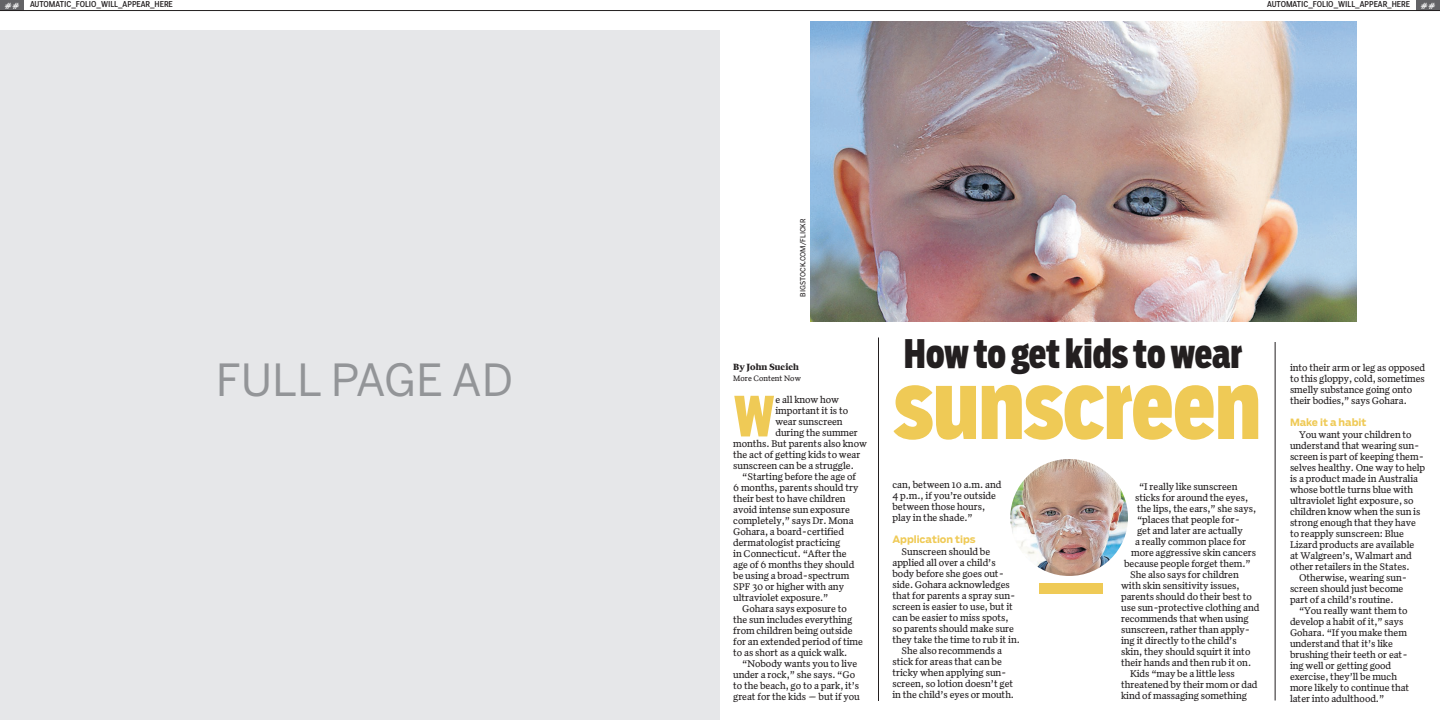
<style>
.page{position:relative;width:1440px;height:720px;background:#fff}
.page>*{position:absolute;margin:0;border:0;box-sizing:border-box;transform-origin:0 0}
.t1{font:900 93.1px "Salvo Sans Extra Cond";color:#efca56}
.t2{font:900 54.5px "Salvo Sans Extra Cond";color:#efca56}
.t3{font:44px "Benton Sans";color:#939598}
.t4{font:900 39px "Salvo Sans Extra Cond";letter-spacing:-.005em;color:#231f20}
.t5{font:10px/11px "Quiosco Three";letter-spacing:-.005em;color:#231f20}
.t6{font:700 10px "Salvo Sans";letter-spacing:-.005em;color:#efca56}
.t7{font:700 9px "Quiosco Three";color:#231f20}
.t8{font:8px "Poynter Agate One Comp";color:#231f20}
.t9{font:8px "Quiosco Three";color:#231f20}
.t10{font:900 8px "Belizio";color:#fff}
.t11{font:condensed 7px "Poynter Agate Zero";color:#231f20}
</style>
<div class="page">
<div style="left:0;top:0;width:24px;height:11px;background:#636366"></div>
<hr style="left:0;top:10px;width:720px;height:1px;background:#231f20">
<div style="left:0;top:30px;width:720px;height:690px;background:#e6e7e9"></div>
<img style="left:810px;top:22px;width:546px;height:300px">
<div style="left:1039px;top:584px;width:64px;height:10px;background:#efca56"></div>
<div style="left:1416px;top:0;width:24px;height:11px;background:#636366"></div>
<hr style="left:720px;top:10px;width:720px;height:1px;background:#231f20">
<img style="left:1010px;top:459px;width:118px;height:117px">
<hr style="left:878px;top:338px;width:1px;height:363px;background:#231f20">
<hr style="left:1275px;top:342px;width:1px;height:358px;background:#231f20">
<p class="t10" style="left:5px;top:1px;width:16px">##</p>
<p class="t8" style="left:30px;top:0;width:144px">AUTOMATIC_FOLIO_WILL_APPEAR_HERE</p>
<h3 class="t3" style="left:216px;top:354px;width:299px">FULL PAGE AD</h3>
<p class="t8" style="left:1267px;top:0;width:144px">AUTOMATIC_FOLIO_WILL_APPEAR_HERE</p>
<p class="t10" style="left:1421px;top:1px;width:16px">##</p>
<p class="t11" style="left:799px;top:297px;width:79px;rotate:-90deg">BIGSTOCK.COM/FLICKR</p>
<p class="t7" style="left:733px;top:362px;width:67px">By John Sucich</p>
<p class="t9" style="left:733px;top:374px;width:69px">More Content Now</p>
<h2 class="t2" style="left:733px;top:380px;width:43px">W</h2>
<p class="t5" style="left:775px;top:394px;width:65px">e all know how</p>
<p class="t5" style="left:775px;top:405px;width:74px">important it is to</p>
<p class="t5" style="left:775px;top:416px;width:69px">wear sunscreen</p>
<p class="t5" style="left:775px;top:427px;width:84px">during the summer</p>
<p class="t5" style="left:733px;top:438px;width:135px">months. But parents also know</p>
<p class="t5" style="left:733px;top:449px;width:129px">the act of getting kids to wear</p>
<p class="t5" style="left:733px;top:460px;width:122px">sunscreen can be a struggle.</p>
<p class="t5" style="left:742px;top:471px;width:116px">“Starting before the age of</p>
<p class="t5" style="left:733px;top:482px;width:127px">6 months, parents should try</p>
<p class="t5" style="left:733px;top:493px;width:114px">their best to have children</p>
<p class="t5" style="left:733px;top:504px;width:118px">avoid intense sun exposure</p>
<p class="t5" style="left:733px;top:515px;width:122px">completely,” says Dr. Mona</p>
<p class="t5" style="left:733px;top:526px;width:112px">Gohara, a board-certified</p>
<p class="t5" style="left:733px;top:537px;width:109px">dermatologist practicing</p>
<p class="t5" style="left:733px;top:548px;width:115px">in Connecticut. “After the</p>
<p class="t5" style="left:733px;top:559px;width:123px">age of 6 months they should</p>
<p class="t5" style="left:733px;top:570px;width:118px">be using a broad-spectrum</p>
<p class="t5" style="left:733px;top:581px;width:112px">SPF 30 or higher with any</p>
<p class="t5" style="left:733px;top:592px;width:97px">ultraviolet exposure.”</p>
<p class="t5" style="left:742px;top:603px;width:106px">Gohara says exposure to</p>
<p class="t5" style="left:733px;top:614px;width:121px">the sun includes everything</p>
<p class="t5" style="left:733px;top:625px;width:121px">from children being outside</p>
<p class="t5" style="left:733px;top:636px;width:131px">for an extended period of time</p>
<p class="t5" style="left:733px;top:647px;width:116px">to as short as a quick walk.</p>
<p class="t5" style="left:742px;top:658px;width:117px">“Nobody wants you to live</p>
<p class="t5" style="left:733px;top:669px;width:123px">under a rock,” she says. “Go</p>
<p class="t5" style="left:733px;top:680px;width:128px">to the beach, go to a park, it’s</p>
<p class="t5" style="left:733px;top:691px;width:128px">great for the kids — but if you</p>
<h3 class="t4" style="left:904px;top:328px;width:340px">How to get kids to wear</h3>
<h1 class="t1" style="left:894px;top:343px;width:368px">sunscreen</h1>
<p class="t5" style="left:892px;top:479px;width:110px">can, between 10 a.m. and<br>4 p.m., if you’re outside between those hours, play in the shade.”</p>
<p class="t6" style="left:892px;top:533px;width:85px">Application tips</p>
<p class="t5" style="left:902px;top:546px;width:90px">Sunscreen should be</p>
<p class="t5" style="left:892px;top:557px;width:105px">applied all over a child’s</p>
<p class="t5" style="left:892px;top:568px;width:113px">body before she goes out-</p>
<p class="t5" style="left:892px;top:579px;width:119px">side. Gohara acknowledges</p>
<p class="t5" style="left:892px;top:590px;width:124px">that for parents a spray sun-</p>
<p class="t5" style="left:892px;top:601px;width:122px">screen is easier to use, but it</p>
<p class="t5" style="left:892px;top:612px;width:118px">can be easier to miss spots,</p>
<p class="t5" style="left:892px;top:623px;width:123px">so parents should make sure</p>
<p class="t5" style="left:892px;top:634px;width:129px">they take the time to rub it in.</p>
<p class="t5" style="left:902px;top:645px;width:102px">She also recommends a</p>
<p class="t5" style="left:892px;top:656px;width:111px">stick for areas that can be</p>
<p class="t5" style="left:892px;top:667px;width:116px">tricky when applying sun-</p>
<p class="t5" style="left:892px;top:678px;width:122px">screen, so lotion doesn’t get</p>
<p class="t5" style="left:892px;top:689px;width:123px">in the child’s eyes or mouth.</p>
<p class="t5" style="left:1139px;top:481px;width:100px">“I really like sunscreen</p>
<p class="t5" style="left:1135px;top:492px;width:115px">sticks for around the eyes,</p>
<p class="t5" style="left:1137px;top:503px;width:121px">the lips, the ears,” she says,</p>
<p class="t5" style="left:1137px;top:514px;width:105px">“places that people for-</p>
<p class="t5" style="left:1137px;top:525px;width:107px">get and later are actually</p>
<p class="t5" style="left:1135px;top:536px;width:112px">a really common place for</p>
<p class="t5" style="left:1131px;top:547px;width:127px">more aggressive skin cancers</p>
<p class="t5" style="left:1124px;top:558px;width:128px">because people forget them.”</p>
<p class="t5" style="left:1130px;top:569px;width:110px">She also says for children</p>
<p class="t5" style="left:1121px;top:580px;width:120px">with skin sensitivity issues,</p>
<p class="t5" style="left:1121px;top:591px;width:132px">parents should do their best to</p>
<p class="t5" style="left:1121px;top:602px;width:140px">use sun-protective clothing and</p>
<p class="t5" style="left:1121px;top:613px;width:129px">recommends that when using</p>
<p class="t5" style="left:1121px;top:624px;width:131px">sunscreen, rather than apply-</p>
<p class="t5" style="left:1121px;top:635px;width:117px">ing it directly to the child’s</p>
<p class="t5" style="left:1121px;top:646px;width:131px">skin, they should squirt it into</p>
<p class="t5" style="left:1121px;top:657px;width:132px">their hands and then rub it on.</p>
<p class="t5" style="left:1130px;top:668px;width:106px">Kids “may be a little less</p>
<p class="t5" style="left:1121px;top:679px;width:138px">threatened by their mom or dad</p>
<p class="t5" style="left:1121px;top:690px;width:127px">kind of massaging something</p>
<p class="t5" style="left:1290px;top:362px;width:137px">into their arm or leg as opposed to this gloppy, cold, sometimes smelly substance going onto their bodies,” says Gohara.</p>
<p class="t6" style="left:1290px;top:415px;width:78px">Make it a habit</p>
<p class="t5" style="left:1299px;top:429px;width:114px">You want your children to</p>
<p class="t5" style="left:1290px;top:440px;width:131px">understand that wearing sun-</p>
<p class="t5" style="left:1290px;top:451px;width:136px">screen is part of keeping them-</p>
<p class="t5" style="left:1290px;top:462px;width:137px">selves healthy. One way to help</p>
<p class="t5" style="left:1290px;top:473px;width:130px">is a product made in Australia</p>
<p class="t5" style="left:1290px;top:484px;width:125px">whose bottle turns blue with</p>
<p class="t5" style="left:1290px;top:495px;width:125px">ultraviolet light exposure, so</p>
<p class="t5" style="left:1290px;top:506px;width:132px">children know when the sun is</p>
<p class="t5" style="left:1290px;top:517px;width:127px">strong enough that they have</p>
<p class="t5" style="left:1290px;top:528px;width:115px">to reapply sunscreen: Blue</p>
<p class="t5" style="left:1290px;top:539px;width:126px">Lizard products are available</p>
<p class="t5" style="left:1290px;top:550px;width:123px">at Walgreen’s, Walmart and</p>
<p class="t5" style="left:1290px;top:561px;width:121px">other retailers in the States.</p>
<p class="t5" style="left:1299px;top:572px;width:110px">Otherwise, wearing sun-</p>
<p class="t5" style="left:1290px;top:583px;width:115px">screen should just become</p>
<p class="t5" style="left:1290px;top:594px;width:105px">part of a child’s routine.</p>
<p class="t5" style="left:1299px;top:605px;width:110px">“You really want them to</p>
<p class="t5" style="left:1290px;top:616px;width:115px">develop a habit of it,” says</p>
<p class="t5" style="left:1290px;top:627px;width:119px">Gohara. “If you make them</p>
<p class="t5" style="left:1290px;top:638px;width:104px">understand that it’s like</p>
<p class="t5" style="left:1290px;top:649px;width:119px">brushing their teeth or eat-</p>
<p class="t5" style="left:1290px;top:660px;width:103px">ing well or getting good</p>
<p class="t5" style="left:1290px;top:671px;width:109px">exercise, they’ll be much</p>
<p class="t5" style="left:1290px;top:682px;width:121px">more likely to continue that</p>
<p class="t5" style="left:1290px;top:693px;width:96px">later into adulthood.”</p>
</div>
